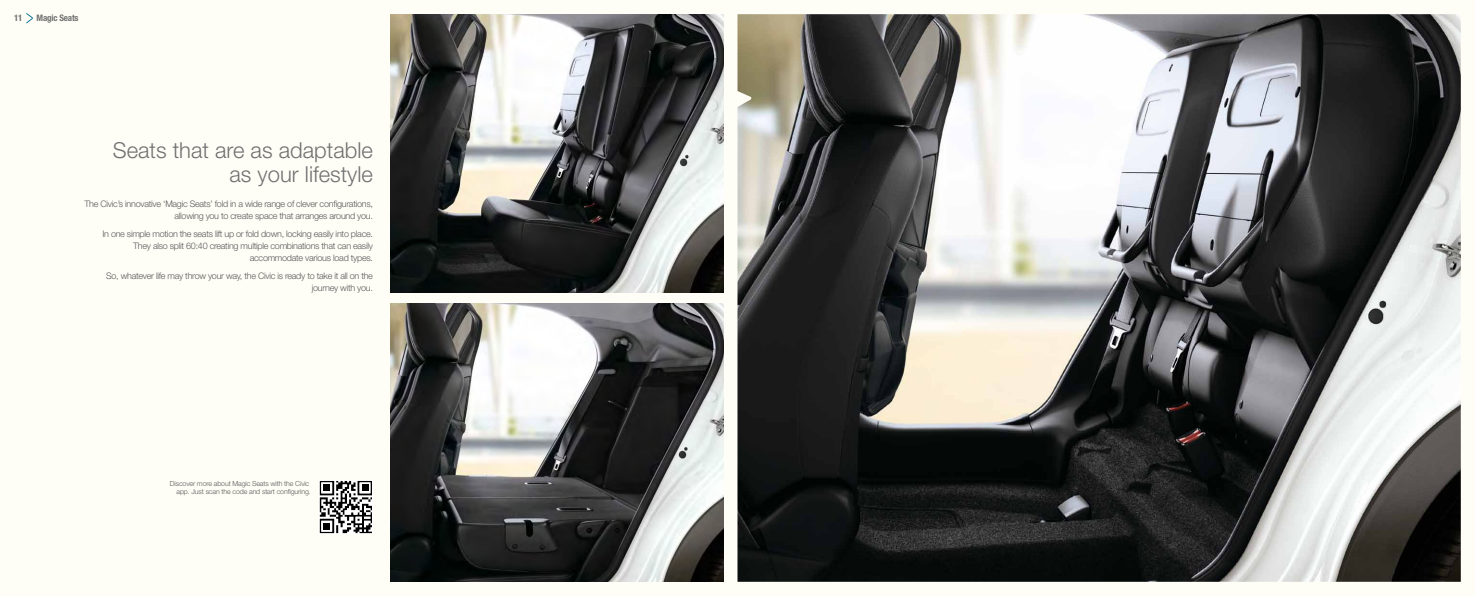
<style>
.page{position:relative;width:1475px;height:596px;background:#fff}
.page>*{position:absolute;margin:0;border:0;box-sizing:border-box;transform-origin:0 0}
.t1{font:300 22px/24px "Helvetica Neue";color:#707172;text-align:right}
.t2{font:300 9px/12px "Helvetica Neue";letter-spacing:-.03em;color:#58585a;text-align:right}
.t3{font:700 condensed 9px "Helvetica Neue";letter-spacing:-.02em;color:#707172}
.t4{font:300 7px/8px "Helvetica Neue";letter-spacing:-.015em;color:#58585a;text-align:right}
</style>
<div class="page">
<div style="left:0;top:0;width:1474px;height:595px;background:#fffef6"></div>
<img style="left:737px;top:14px;width:723px;height:567px">
<img style="left:390px;top:14px;width:333px;height:278px">
<img style="left:390px;top:303px;width:333px;height:278px">
<svg style="left:321px;top:481px;width:50px;height:51px"></svg>
<div style="left:319px;top:479px;width:54px;height:55px;border:1px solid #fff"></div>
<svg style="left:26px;top:13px;width:7px;height:11px"></svg>
<p class="t3" style="left:14px;top:13px;width:10px">11</p>
<p class="t3" style="left:37px;top:13px;width:44px">Magic Seats</p>
<h1 class="t1" style="left:113px;top:138px;width:262px">Seats that are as adaptable as your lifestyle</h1>
<p class="t2" style="left:85px;top:198px;width:290px">The Civic’s innovative ‘Magic Seats’ fold in a wide range of clever configurations, allowing you to create space that arranges around you.</p>
<p class="t2" style="left:102px;top:227px;width:272px">In one simple motion the seats lift up or fold down, locking easily into place.<br>They also split 60:40 creating multiple combinations that can easily accommodate various load types.</p>
<p class="t2" style="left:106px;top:269px;width:268px">So, whatever life may throw your way, the Civic is ready to take it all on the journey with you.</p>
<p class="t4" style="left:170px;top:479px;width:142px">Discover more about Magic Seats with the Civic app. Just scan the code and start configuring.</p>
</div>
